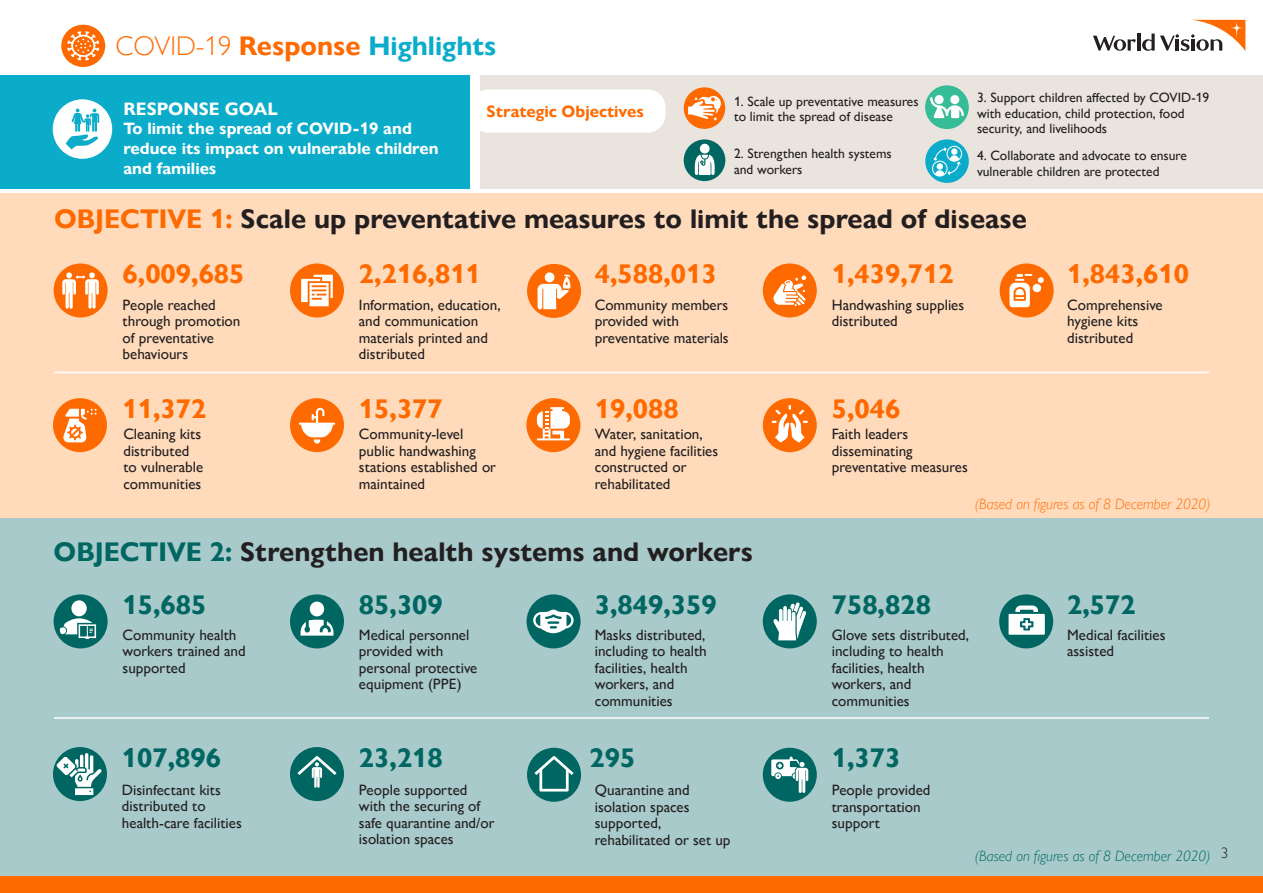
<style>
.page{position:relative;width:1263px;height:893px;background:#fff}
.page>*{position:absolute;margin:0;border:0;box-sizing:border-box;transform-origin:0 0}
.t1{font:700 27px "Gill Sans Nova";color:#231f20}
.t2{font:700 27px "Gill Sans Nova";color:#ff6a00}
.t3{font:700 27px "Gill Sans Nova";color:#006662}
.t4{font:700 27px "Gill Sans Nova";color:#0bacca}
.t5{font:700 18px "Gill Sans Nova";color:#fff}
.t6{font:700 16.5px/19.8px "Gill Sans Nova";color:#fff}
.t7{font:700 16.5px "Gill Sans Nova";color:#ff6a00}
.t8{font:500 15px/16.5px "Gill Sans Nova";color:#231f20}
.t9{font:italic 300 15px "Gill Sans Nova";color:#ff6a00}
.t10{font:italic 300 15px "Gill Sans Nova";color:#006662}
.t11{font:300 15px "Gill Sans Nova";color:#231f20}
.t12{font:500 13.5px/15.8px "Gill Sans Nova";color:#231f20}
.s1{font-weight:300;color:#ff6a00}
.s2{color:#ff6a00}
.s3{color:#006662}
</style>
<div class="page">
<div style="left:0;top:194px;width:1263px;height:324px;background:#ffdbbb"></div>
<div style="left:61px;top:25px;width:44px;height:42px;background:#ff6a00;border-radius:50%"></div>
<svg style="left:67px;top:31px;width:32px;height:29px"></svg>
<div style="left:1000px;top:263px;width:54px;height:54px;background:#ff6a00;border-radius:50%"></div>
<svg style="left:1038px;top:277px;width:6px;height:6px"></svg>
<div style="left:1033px;top:284px;width:8px;height:8px;background:#fff;border-radius:50%"></div>
<svg style="left:1009px;top:274px;width:23px;height:33px"></svg>
<div style="left:290px;top:263px;width:54px;height:54px;background:#ff6a00;border-radius:50%"></div>
<svg style="left:301px;top:275px;width:32px;height:31px"></svg>
<div style="left:0;top:518px;width:1263px;height:359px;background:#a8cacb"></div>
<div style="left:54px;top:594px;width:54px;height:54px;background:#006662;border-radius:50%"></div>
<svg style="left:59px;top:600px;width:37px;height:39px"></svg>
<div style="left:53px;top:747px;width:54px;height:54px;background:#006662;border-radius:50%"></div>
<svg style="left:56px;top:753px;width:46px;height:42px"></svg>
<hr style="left:54px;top:372px;width:1155px;height:1px;background:#fff">
<hr style="left:54px;top:717px;width:1155px;height:2px;background:#fff">
<div style="left:763px;top:594px;width:54px;height:54px;background:#006662;border-radius:50%"></div>
<svg style="left:773px;top:602px;width:33px;height:38px"></svg>
<div style="left:526px;top:594px;width:54px;height:54px;background:#006662;border-radius:50%"></div>
<svg style="left:533px;top:609px;width:41px;height:24px"></svg>
<div style="left:999px;top:594px;width:54px;height:54px;background:#006662;border-radius:50%"></div>
<svg style="left:1008px;top:605px;width:37px;height:30px"></svg>
<div style="left:763px;top:263px;width:54px;height:54px;background:#ff6a00;border-radius:50%"></div>
<svg style="left:773px;top:276px;width:33px;height:30px"></svg>
<div style="left:527px;top:264px;width:54px;height:54px;background:#ff6a00;border-radius:50%"></div>
<svg style="left:537px;top:272px;width:34px;height:37px"></svg>
<div style="left:763px;top:398px;width:54px;height:54px;background:#ff6a00;border-radius:50%"></div>
<svg style="left:772px;top:405px;width:36px;height:38px"></svg>
<div style="left:54px;top:263px;width:54px;height:54px;background:#ff6a00;border-radius:50%"></div>
<svg style="left:62px;top:272px;width:37px;height:37px"></svg>
<div style="left:290px;top:594px;width:54px;height:54px;background:#006662;border-radius:50%"></div>
<svg style="left:300px;top:619px;width:33px;height:17px"></svg>
<div style="left:310px;top:602px;width:14px;height:14px;background:#fff;border-radius:50%"></div>
<div style="left:527px;top:748px;width:54px;height:54px;background:#006662;border-radius:50%"></div>
<svg style="left:534px;top:756px;width:40px;height:35px"></svg>
<div style="left:290px;top:747px;width:54px;height:54px;background:#006662;border-radius:50%"></div>
<svg style="left:297px;top:756px;width:40px;height:32px"></svg>
<div style="left:763px;top:748px;width:54px;height:54px;background:#006662;border-radius:50%"></div>
<svg style="left:771px;top:756px;width:37px;height:37px"></svg>
<div style="left:290px;top:398px;width:54px;height:54px;background:#ff6a00;border-radius:50%"></div>
<svg style="left:299px;top:408px;width:36px;height:36px"></svg>
<div style="left:526px;top:398px;width:54px;height:54px;background:#ff6a00;border-radius:50%"></div>
<svg style="left:537px;top:407px;width:33px;height:33px"></svg>
<div style="left:53px;top:398px;width:54px;height:54px;background:#ff6a00;border-radius:50%"></div>
<svg style="left:63px;top:409px;width:34px;height:33px"></svg>
<hr style="left:1137px;top:34px;width:3px;height:17px;background:#231f20">
<svg style="left:1093px;top:36px;width:43px;height:15px"></svg>
<svg style="left:1142px;top:20px;width:103px;height:31px"></svg>
<div style="left:0;top:877px;width:1263px;height:16px;background:#ff6a00"></div>
<div style="left:0;top:75px;width:469px;height:114px;background:#0bacca"></div>
<div style="left:53px;top:99px;width:59px;height:60px;background:#fff;border-radius:50%"></div>
<svg style="left:66px;top:109px;width:33px;height:41px"></svg>
<div style="left:480px;top:75px;width:783px;height:114px;background:#e9e4de"></div>
<div style="left:684px;top:87px;width:41px;height:42px;background:#ff6a00;border-radius:50%"></div>
<svg style="left:688px;top:96px;width:33px;height:24px"></svg>
<div style="left:684px;top:139px;width:41px;height:42px;background:#006662;border-radius:50%"></div>
<div style="left:700px;top:144px;width:10px;height:9px;background:#fff;border-radius:50%"></div>
<svg style="left:694px;top:155px;width:21px;height:20px"></svg>
<div style="left:925px;top:85px;width:44px;height:44px;background:#36bc96;border-radius:50%"></div>
<svg style="left:934px;top:95px;width:10px;height:9px"></svg>
<svg style="left:950px;top:95px;width:9px;height:9px"></svg>
<svg style="left:930px;top:97px;width:34px;height:21px"></svg>
<div style="left:925px;top:139px;width:44px;height:44px;background:#0bacca;border-radius:50%"></div>
<svg style="left:932px;top:146px;width:30px;height:31px"></svg>
<div style="left:470px;top:89px;width:196px;height:44px;background:#fff;border-radius:18px"></div>
<p class="t4" style="left:115px;top:29px;width:382px"><span class="s1">COVID-19</span> <span class="s2">Response</span> Highlights</p>
<p class="t5" style="left:123px;top:97px;width:156px">RESPONSE GOAL</p>
<p class="t6" style="left:123px;top:119px;width:317px">To limit the spread of COVID-19 and reduce its impact on vulnerable children and families</p>
<p class="t7" style="left:486px;top:101px;width:159px">Strategic Objectives</p>
<p class="t12" style="left:734px;top:93px;width:186px">1. Scale up preventative measures to limit the spread of disease</p>
<p class="t12" style="left:734px;top:145px;width:159px">2. Strengthen health systems and workers</p>
<p class="t12" style="left:977px;top:89px;width:234px">3. Support children affected by COVID-19 with education, child protection, food security, and livelihoods</p>
<p class="t12" style="left:977px;top:148px;width:211px">4. Collaborate and advocate to ensure vulnerable children are protected</p>
<p class="t1" style="left:54px;top:203px;width:974px"><span class="s2">OBJECTIVE 1:</span> Scale up preventative measures to limit the spread of disease</p>
<p class="t2" style="left:123px;top:257px;width:123px">6,009,685</p>
<p class="t2" style="left:1067px;top:257px;width:123px">1,843,610</p>
<p class="t2" style="left:359px;top:257px;width:123px">2,216,811</p>
<p class="t2" style="left:595px;top:257px;width:123px">4,588,013</p>
<p class="t2" style="left:832px;top:257px;width:123px">1,439,712</p>
<p class="t8" style="left:123px;top:296px;width:119px">People reached through promotion of preventative behaviours</p>
<p class="t2" style="left:123px;top:392px;width:85px">11,372</p>
<p class="t8" style="left:123px;top:426px;width:81px">Cleaning kits distributed to vulnerable communities</p>
<p class="t8" style="left:359px;top:296px;width:143px">Information, education, and communication materials printed and distributed</p>
<p class="t2" style="left:359px;top:392px;width:85px">15,377</p>
<p class="t8" style="left:359px;top:426px;width:139px">Community-level public handwashing stations established or maintained</p>
<p class="t8" style="left:595px;top:296px;width:135px">Community members provided with preventative materials</p>
<p class="t2" style="left:595px;top:392px;width:85px">19,088</p>
<p class="t8" style="left:595px;top:426px;width:125px">Water, sanitation, and hygiene facilities constructed or rehabilitated</p>
<p class="t1" style="left:54px;top:535px;width:701px"><span class="s3">OBJECTIVE 2:</span> Strengthen health systems and workers</p>
<p class="t3" style="left:123px;top:588px;width:85px">15,685</p>
<p class="t8" style="left:123px;top:626px;width:125px">Community health workers trained and supported</p>
<p class="t3" style="left:359px;top:588px;width:85px">85,309</p>
<p class="t8" style="left:359px;top:626px;width:120px">Medical personnel provided with personal protective equipment (PPE)</p>
<p class="t3" style="left:595px;top:588px;width:123px">3,849,359</p>
<p class="t8" style="left:595px;top:626px;width:114px">Masks distributed, including to health facilities, health workers, and communities</p>
<p class="t8" style="left:832px;top:296px;width:134px">Handwashing supplies distributed</p>
<p class="t8" style="left:1067px;top:296px;width:97px">Comprehensive hygiene kits distributed</p>
<p class="t2" style="left:832px;top:392px;width:70px">5,046</p>
<p class="t8" style="left:832px;top:426px;width:138px">Faith leaders disseminating preventative measures</p>
<p class="t9" style="left:975px;top:495px;width:237px">(Based on figures as of 8 December 2020)</p>
<p class="t3" style="left:832px;top:588px;width:101px">758,828</p>
<p class="t3" style="left:1067px;top:588px;width:70px">2,572</p>
<p class="t8" style="left:832px;top:626px;width:139px">Glove sets distributed, including to health facilities, health workers, and communities</p>
<p class="t8" style="left:1067px;top:626px;width:100px">Medical facilities assisted</p>
<p class="t3" style="left:122px;top:741px;width:101px">107,896</p>
<p class="t8" style="left:122px;top:781px;width:100px">Disinfectant kits distributed to</p>
<p class="t8" style="left:122px;top:814px;width:121px">health-care facilities</p>
<p class="t3" style="left:359px;top:741px;width:85px">23,218</p>
<p class="t8" style="left:359px;top:781px;width:137px">People supported with the securing of safe quarantine and/or isolation spaces</p>
<p class="t3" style="left:589px;top:741px;width:47px">295</p>
<p class="t8" style="left:595px;top:782px;width:137px">Quarantine and isolation spaces supported, rehabilitated or set up</p>
<p class="t3" style="left:832px;top:741px;width:70px">1,373</p>
<p class="t8" style="left:832px;top:782px;width:100px">People provided transportation support</p>
<p class="t10" style="left:975px;top:846px;width:237px">(Based on figures as of 8 December 2020)</p>
<p class="t11" style="left:1221px;top:844px;width:9px">3</p>
</div>
